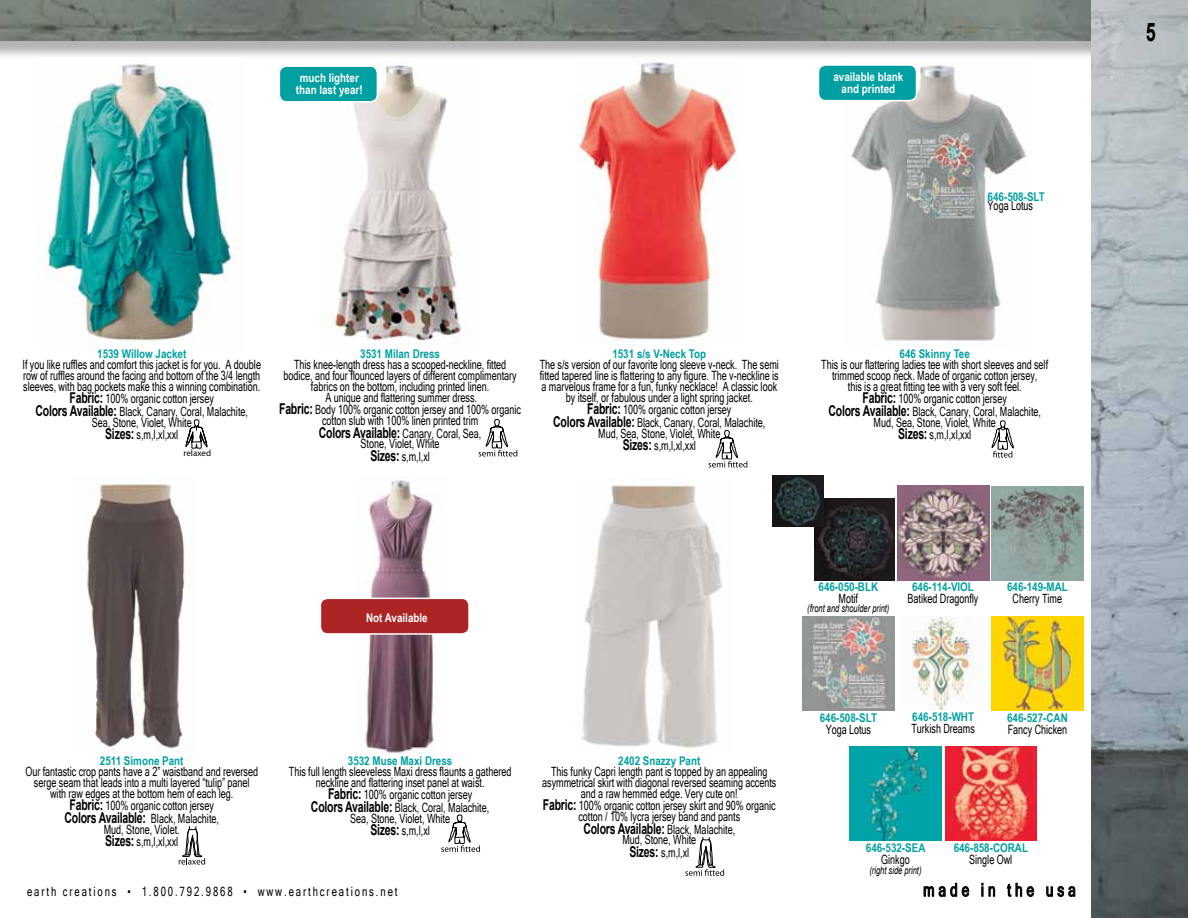
<style>
.page{position:relative;width:1188px;height:918px;background:#fff}
.page>*{position:absolute;margin:0;border:0;box-sizing:border-box;transform-origin:0 0}
.t1{font:700 25.5px "Arial";color:#000;scale:.7 1}
.t2{font:18.15px "Microsoft Sans Serif";letter-spacing:.3em;color:#000;scale:.75 1}
.t3{font:700 14.85px "Arial";letter-spacing:-.02em;color:#000;scale:.7 1}
.t4{font:12.75px/10.8px "Microsoft Sans Serif";color:#000;text-align:center;scale:.7 1}
.t5{font:12.75px "Microsoft Sans Serif";letter-spacing:.2em;color:#000;scale:.75 1}
.t6{font:700 12px "Arial Narrow";color:#009fa1}
.t7{font:700 12px/12px "Arial Narrow";color:#fff;text-align:center}
.t8{font:italic 10.65px "Arial";color:#000;scale:.7 1}
.t9{font:9px "Myriad Pro";color:#000}
.s1{font-family:"Arial";font-weight:700;font-size:14.85px}
.s2{font-family:"Microsoft Sans Serif";font-weight:400;font-size:12.75px}
</style>
<div class="page">
<img style="left:851px;top:65px;width:176px;height:281px">
<img style="left:577px;top:62px;width:161px;height:281px">
<img style="left:324px;top:65px;width:138px;height:279px">
<div style="left:0;top:0;width:1138px;height:60px;background:#000;opacity:.3"></div>
<img style="left:0;top:0;width:1091px;height:41px">
<img style="left:1091px;top:0;width:97px;height:918px">
<svg style="left:923px;top:883px;width:46px;height:14px"></svg>
<svg style="left:981px;top:883px;width:14px;height:14px"></svg>
<svg style="left:1007px;top:883px;width:27px;height:14px"></svg>
<svg style="left:1046px;top:886px;width:30px;height:11px"></svg>
<svg style="left:987px;top:192px;width:40px;height:10px"></svg>
<svg style="left:1007px;top:580px;width:61px;height:1px"></svg>
<img style="left:815px;top:499px;width:80px;height:81px">
<img style="left:773px;top:476px;width:50px;height:50px">
<img style="left:802px;top:616px;width:92px;height:94px">
<img style="left:897px;top:486px;width:92px;height:94px">
<img style="left:912px;top:617px;width:70px;height:93px">
<img style="left:850px;top:746px;width:92px;height:95px">
<img style="left:991px;top:486px;width:92px;height:94px">
<img style="left:991px;top:616px;width:92px;height:94px">
<img style="left:945px;top:746px;width:92px;height:95px">
<img style="left:87px;top:483px;width:100px;height:269px">
<img style="left:365px;top:480px;width:70px;height:271px">
<svg style="left:385px;top:751px;width:23px;height:2px"></svg>
<div style="left:818px;top:65px;width:99px;height:36px;background:#009fa1;border-radius:7px"></div>
<div style="left:818px;top:64px;width:99px;height:37px;border:2px solid #fff;border-radius:7px"></div>
<div style="left:279px;top:66px;width:98px;height:36px;background:#009fa1;border-radius:7px"></div>
<div style="left:279px;top:65px;width:99px;height:38px;border:2px solid #fff;border-radius:7px"></div>
<svg style="left:179px;top:826px;width:26px;height:39px"></svg>
<svg style="left:478px;top:419px;width:39px;height:37px"></svg>
<svg style="left:441px;top:814px;width:39px;height:38px"></svg>
<svg style="left:708px;top:430px;width:39px;height:38px"></svg>
<svg style="left:992px;top:420px;width:21px;height:38px"></svg>
<img style="left:37px;top:57px;width:206px;height:293px">
<svg style="left:97px;top:348px;width:90px;height:2px"></svg>
<svg style="left:186px;top:419px;width:21px;height:30px"></svg>
<img style="left:581px;top:485px;width:141px;height:263px">
<svg style="left:685px;top:837px;width:39px;height:39px"></svg>
<div style="left:320px;top:598px;width:149px;height:36px;background:#ac2524;border-radius:7px"></div>
<div style="left:320px;top:598px;width:150px;height:37px;border:2px solid #fff;border-radius:7px"></div>
<p class="t7" style="left:296px;top:72px;width:68px">much lighter than last year!</p>
<p class="t7" style="left:833px;top:70px;width:72px">available blank and printed</p>
<p class="t6" style="left:988px;top:188px;width:59px">646-508-SLT</p>
<p class="t4" style="left:988px;top:200px;width:66px">Yoga Lotus</p>
<p class="t6" style="left:97px;top:345px;width:91px">1539 Willow Jacket</p>
<p class="t4" style="left:22px;top:359px;width:342px;text-align:justify">If you like ruffles and comfort this jacket is for you. A double row of ruffles around the facing and bottom of the 3/4 length sleeves, with bag pockets make this a winning combination.</p>
<p class="t4" style="left:35px;top:393px;width:305px;line-height:12.6px"><span class="s1">Fabric:</span> 100% organic cotton jersey<br><span class="s1">Colors Available:</span> Black, Canary, Coral, Malachite,</p>
<p class="t4" style="left:92px;top:416px;width:144px;line-height:12.6px">Sea, Stone, Violet, White<br><span class="s1">Sizes:</span> s,m,l,xl,xxl</p>
<p class="t9" style="left:184px;top:447px;width:29px">relaxed</p>
<p class="t6" style="left:360px;top:345px;width:81px">3531 Milan Dress</p>
<p class="t4" style="left:284px;top:359px;width:335px">This knee-length dress has a scooped-neckline, fitted bodice, and four flounced layers of different complimentary fabrics on the bottom, including printed linen.<br>A unique and flattering summer dress.</p>
<p class="t4" style="left:279px;top:404px;width:347px"><span class="s1">Fabric:</span> Body 100% organic cotton jersey and 100% organic cotton slub with 100% linen printed trim</p>
<p class="t4" style="left:319px;top:428px;width:234px"><span class="s1">Colors Available:</span> Canary, Coral, Sea,<br>Stone, Violet, White</p>
<p class="t4" style="left:370px;top:451px;width:87px"><span class="s1">Sizes:</span> s,m,l,xl</p>
<p class="t6" style="left:612px;top:345px;width:95px">1531 s/s V-Neck Top</p>
<p class="t4" style="left:540px;top:359px;width:343px">The s/s version of our favorite long sleeve v-neck. The semi fitted tapered line is flattering to any figure. The v-neckline is a marvelous frame for a fun, funky necklace! A classic look by itself, or fabulous under a light spring jacket.</p>
<p class="t4" style="left:553px;top:403px;width:305px;line-height:12.6px"><span class="s1">Fabric:</span> 100% organic cotton jersey<br><span class="s1">Colors Available:</span> Black, Canary, Coral, Malachite,</p>
<p class="t4" style="left:598px;top:427px;width:176px;line-height:12.6px">Mud, Sea, Stone, Violet, White<br><span class="s1">Sizes:</span> s,m,l,xl,xxl</p>
<p class="t6" style="left:900px;top:345px;width:72px">646 Skinny Tee</p>
<p class="t4" style="left:821px;top:359px;width:326px">This is our flattering ladies tee with short sleeves and self trimmed scoop neck. Made of organic cotton jersey,<br>this is a great fitting tee with a very soft feel.</p>
<p class="t4" style="left:828px;top:393px;width:305px;line-height:12.6px"><span class="s1">Fabric:</span> 100% organic cotton jersey<br><span class="s1">Colors Available:</span> Black, Canary, Coral, Malachite,</p>
<p class="t4" style="left:874px;top:416px;width:176px;line-height:12.6px">Mud, Sea, Stone, Violet, White<br><span class="s1">Sizes:</span> s,m,l,xl,xxl</p>
<p class="t7" style="left:366px;top:611px;width:63px">Not Available</p>
<p class="t6" style="left:819px;top:578px;width:61px">646-050-BLK</p>
<p class="t4" style="left:839px;top:593px;width:29px">Motif</p>
<p class="t8" style="left:807px;top:602px;width:119px">(front and shoulder print)</p>
<p class="t6" style="left:912px;top:578px;width:63px">646-114-VIOL</p>
<p class="t4" style="left:908px;top:593px;width:103px">Batiked Dragonfly</p>
<p class="t6" style="left:1007px;top:578px;width:62px">646-149-MAL</p>
<p class="t4" style="left:1013px;top:593px;width:72px">Cherry Time</p>
<p class="t6" style="left:100px;top:752px;width:85px">2511 Simone Pant</p>
<p class="t4" style="left:25px;top:766px;width:334px">Our fantastic crop pants have a 2” waistband and reversed serge seam that leads into a multi layered “tulip” panel with raw edges at the bottom hem of each leg.</p>
<p class="t4" style="left:70px;top:800px;width:208px"><span class="s1">Fabric:</span> 100% organic cotton jersey</p>
<p class="t3" style="left:64px;top:808px;width:222px">Colors Available: <span class="s2">Black, Malachite,</span></p>
<p class="t4" style="left:104px;top:823px;width:110px;line-height:12.6px;text-align:left">Mud, Stone, Violet.<br><span class="s1">Sizes:</span> s,m,l,xl,xxl</p>
<p class="t6" style="left:348px;top:752px;width:106px">3532 Muse Maxi Dress</p>
<p class="t4" style="left:289px;top:766px;width:320px">This full length sleeveless Maxi dress flaunts a gathered neckline and flattering inset panel at waist.</p>
<p class="t4" style="left:311px;top:789px;width:256px;line-height:12.6px"><span class="s1">Fabric:</span> 100% organic cotton jersey<br><span class="s1">Colors Available:</span> Black, Coral, Malachite,</p>
<p class="t4" style="left:350px;top:812px;width:144px;line-height:12.6px">Sea, Stone, Violet, White<br><span class="s1">Sizes:</span> s,m,l,xl</p>
<p class="t6" style="left:618px;top:752px;width:84px">2402 Snazzy Pant</p>
<p class="t4" style="left:542px;top:766px;width:336px">This funky Capri length pant is topped by an appealing asymmetrical skirt with diagonal reversed seaming accents and a raw hemmed edge. Very cute on!</p>
<p class="t4" style="left:543px;top:800px;width:334px"><span class="s1">Fabric:</span> 100% organic cotton jersey skirt and 90% organic cotton / 10% lycra jersey band and pants</p>
<p class="t3" style="left:583px;top:819px;width:218px">Colors Available: <span class="s2">Black, Malachite,</span></p>
<p class="t4" style="left:622px;top:834px;width:107px;line-height:12.6px">Mud, Stone, White<br><span class="s1">Sizes:</span> s,m,l,xl</p>
<p class="t6" style="left:820px;top:708px;width:59px">646-508-SLT</p>
<p class="t4" style="left:826px;top:724px;width:66px">Yoga Lotus</p>
<p class="t6" style="left:912px;top:708px;width:63px">646-518-WHT</p>
<p class="t4" style="left:911px;top:723px;width:92px">Turkish Dreams</p>
<p class="t6" style="left:1007px;top:708px;width:62px">646-527-CAN</p>
<p class="t4" style="left:1008px;top:724px;width:86px">Fancy Chicken</p>
<p class="t6" style="left:866px;top:839px;width:61px">646-532-SEA</p>
<p class="t4" style="left:881px;top:854px;width:42px">Ginkgo</p>
<p class="t8" style="left:869px;top:864px;width:76px">(right side print)</p>
<p class="t6" style="left:954px;top:838px;width:76px">646-858-CORAL</p>
<p class="t4" style="left:969px;top:854px;width:63px">Single Owl</p>
<p class="t5" style="left:27px;top:884px;width:496px">earth creations • 1.800.792.9868 • www.earthcreations.net</p>
<h2 class="t2" style="left:923px;top:880px;width:205px">made in the usa</h2>
<h1 class="t1" style="left:1146px;top:16px;width:16px">5</h1>
</div>
